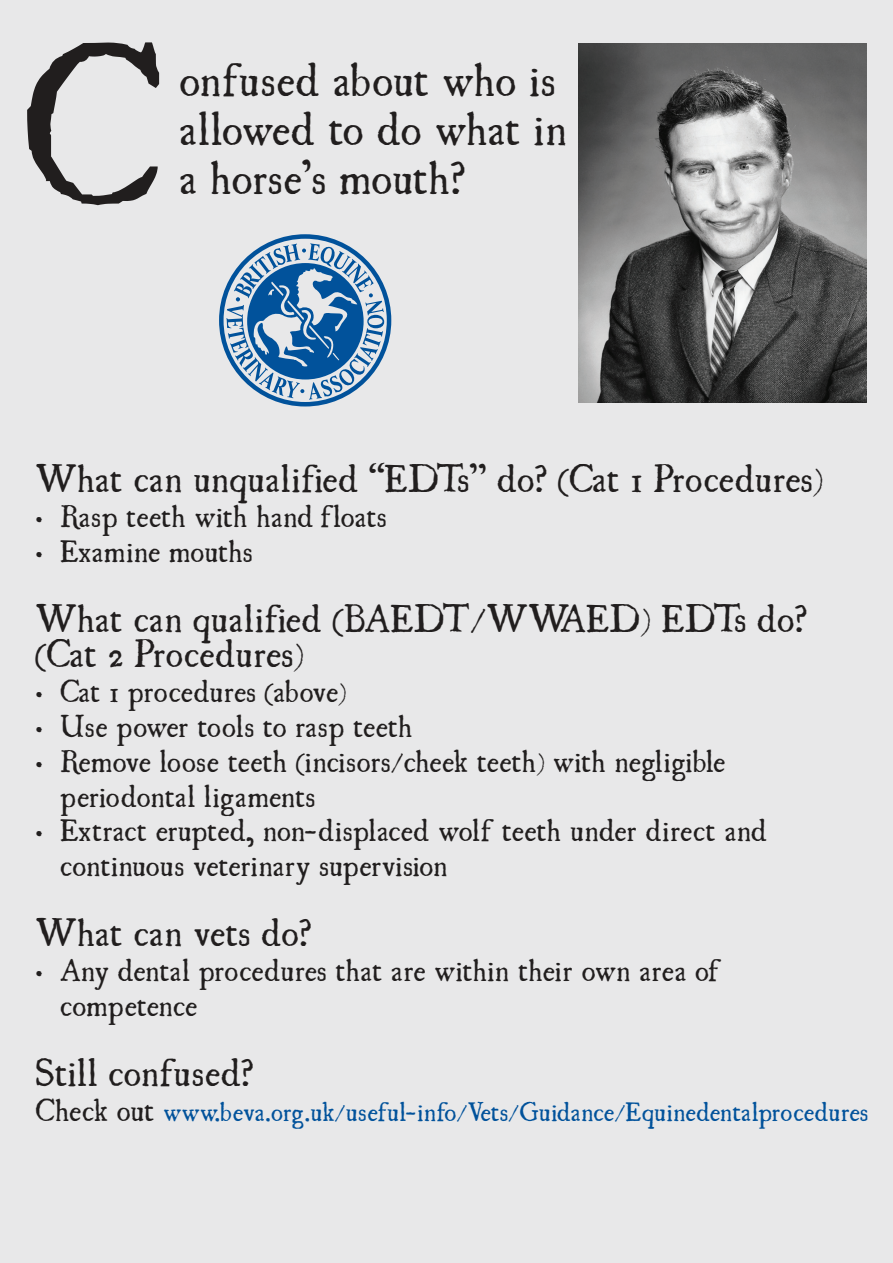
<style>
.page{position:relative;width:893px;height:1263px;background:#e8e8e9}
.page>*{position:absolute;margin:0;border:0;box-sizing:border-box;transform-origin:0 0}
.t1{font:202.65px "Ugly Qua";color:#211e1e}
.t2{font:42px/48.9px "Ugly Qua";color:#211e1e}
.t3{font:34.95px/35px "Ugly Qua";color:#211e1e}
.t4{font:34.95px "Ugly Qua";letter-spacing:.03em;color:#211e1e}
.t5{font:27.9px/35px "Ugly Qua";color:#211e1e}
.t6{font:24px "Ugly Qua";color:#01529b}
.s1{font-size:27.9px;color:#211e1e}
</style>
<div class="page">
<div style="left:219px;top:234px;width:172px;height:172px;border:4px solid #01529b;border-radius:50%"></div>
<svg style="left:226px;top:243px;width:158px;height:157px"></svg>
<img style="left:578px;top:43px;width:288px;height:360px">
<h1 class="t1" style="left:22px;top:-29px;width:144px">C</h1>
<h2 class="t2" style="left:179px;top:52px;width:389px">onfused about who is allowed to do what in a horse’s mouth?</h2>
<p class="t3" style="left:36px;top:458px;width:789px">What can unqualified “EDTs” do? (Cat 1 Procedures)</p>
<p class="t5" style="left:36px;top:496px;width:352px">• Rasp teeth with hand floats</p>
<p class="t5" style="left:36px;top:531px;width:219px">• Examine mouths</p>
<p class="t3" style="left:36px;top:598px;width:773px">What can qualified (BAEDT/WWAED) EDTs do? (Cat 2 Procedures)</p>
<p class="t5" style="left:36px;top:671px;width:312px">• Cat 1 procedures (above)</p>
<p class="t5" style="left:36px;top:706px;width:379px">• Use power tools to rasp teeth</p>
<p class="t5" style="left:60px;top:741px;width:667px;text-indent:-25px">• Remove loose teeth (incisors/cheek teeth) with negligible periodontal ligaments</p>
<p class="t5" style="left:60px;top:811px;width:708px;text-indent:-25px">• Extract erupted, non-displaced wolf teeth under direct and continuous veterinary supervision</p>
<p class="t3" style="left:36px;top:912px;width:278px">What can vets do?</p>
<p class="t5" style="left:60px;top:950px;width:662px;text-indent:-25px">• Any dental procedures that are within their own area of competence</p>
<p class="t4" style="left:36px;top:1046px;width:220px">Still confused?</p>
<p class="t6" style="left:36px;top:1093px;width:834px"><span class="s1">Check out</span> www.beva.org.uk/useful-info/Vets/Guidance/Equinedentalprocedures</p>
</div>
